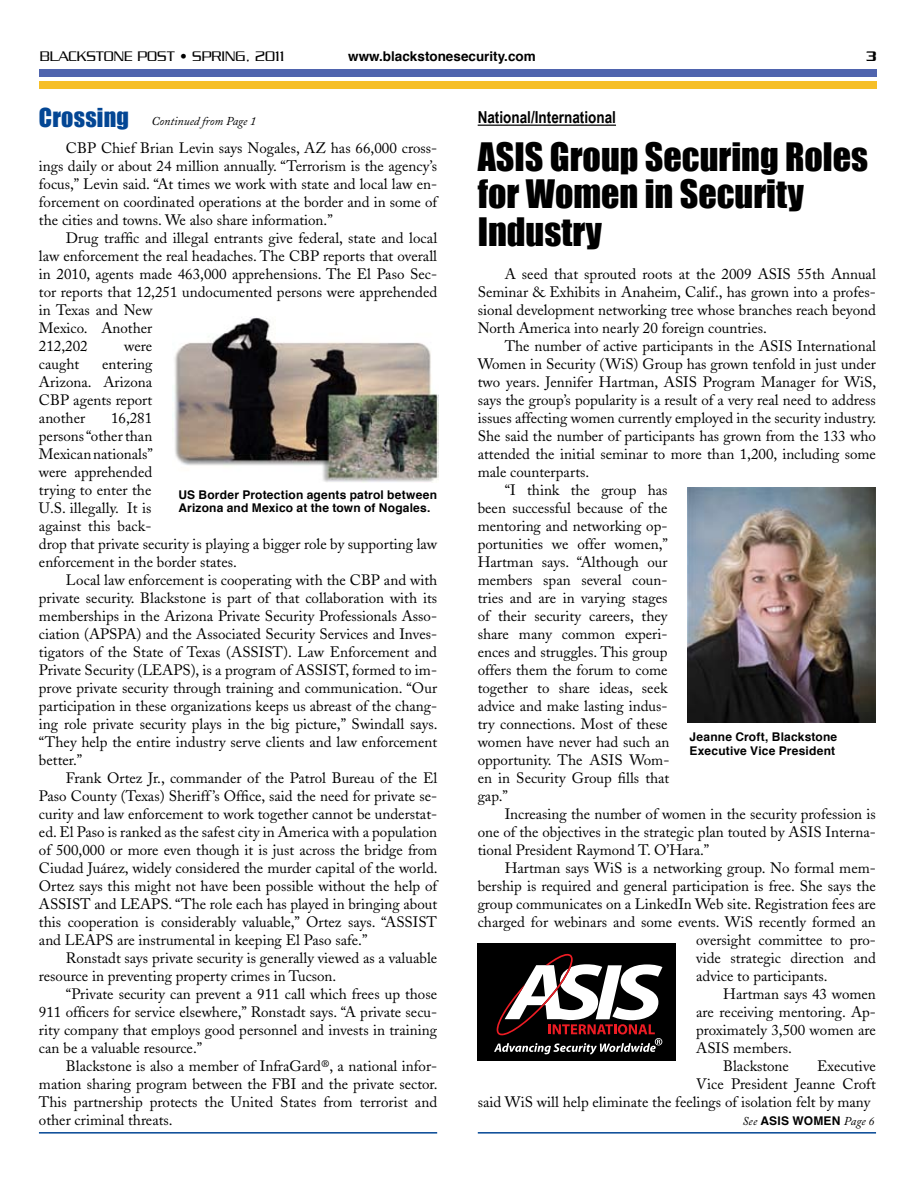
<style>
.page{position:relative;width:918px;height:1188px;background:#fff}
.page>*{position:absolute;margin:0;border:0;box-sizing:border-box;transform-origin:0 0}
.t1{font:36px/37.5px "Impact";color:#000}
.t2{font:700 16.5px "Arial Narrow";color:#000}
.t3{font:15px/18px "Adobe Caslon";color:#000;text-align:justify}
.t4{font:300 15px "Serpentine";color:#000}
.t5{font:500 15px "Serpentine";color:#000}
.t6{font:700 13.5px "Helvetica";color:#000}
.t7{font:700 12px/13.5px "Helvetica";letter-spacing:.015em;color:#000}
.t8{font:italic 12px "Adobe Caslon";color:#000}
.s1{font-family:"Impact";font-style:normal;font-size:24px;color:#034694}
.s2{font-family:"Adobe Caslon";font-weight:400;font-style:italic}
</style>
<div class="page">
<div style="left:40px;top:69px;width:837px;height:8px;background:#4f64ae"></div>
<div style="left:40px;top:81px;width:837px;height:8px;background:#f6bf28"></div>
<hr style="left:478px;top:1132px;width:398px;height:2px;background:#034694">
<hr style="left:39px;top:1132px;width:398px;height:2px;background:#034694">
<img style="left:174px;top:317px;width:265px;height:166px">
<hr style="left:478px;top:125px;width:138px;height:1px;background:#000">
<div style="left:478px;top:943px;width:198px;height:118px;background:#000"></div>
<svg style="left:494px;top:954px;width:168px;height:101px"></svg>
<img style="left:688px;top:487px;width:188px;height:235px">
<p class="t4" style="left:40px;top:48px;width:246px">BLACKSTONE POST • SPRING, 2011</p>
<p class="t6" style="left:348px;top:44px;width:189px">www.blackstonesecurity.com</p>
<p class="t5" style="left:866px;top:48px;width:12px">3</p>
<p class="t8" style="left:39px;top:115px;width:219px"><span class="s1">Crossing</span> Continued from Page 1</p>
<p class="t3" style="left:39px;top:139px;width:400px;text-indent:27px">CBP Chief Brian Levin says Nogales, AZ has 66,000 cross&shy;ings daily or about 24 million annually. “Terrorism is the agency’s focus,” Levin said. “At times we work with state and local law en&shy;forcement on coordinated operations at the border and in some of the cities and towns. We also share information.”</p>
<p class="t3" style="left:39px;top:229px;width:400px;text-align:left;text-indent:27px">Drug traffic and illegal entrants give federal, state and local law enforcement the real headaches. The CBP reports that overall in 2010, agents made 463,000 apprehensions. The El Paso Sec&shy;tor reports that 12,251 undocumented persons were apprehended in Texas and New<br>Mexico. Another<br>212,202</p>
<p class="t3" style="left:124px;top:337px;width:30px">were</p>
<p class="t3" style="left:39px;top:355px;width:42px">caught</p>
<p class="t3" style="left:39px;top:355px;width:115px;text-indent:63px">entering Arizona. Arizona CBP agents report another</p>
<p class="t3" style="left:39px;top:409px;width:400px;text-align:left;text-indent:72px">16,281<br>persons “other than<br>Mexican nationals”<br>were apprehended<br>trying to enter the<br>U.S. illegally. It is<br>against this back-<br>drop that private security is playing a bigger role by supporting law enforcement in the border states.</p>
<p class="t3" style="left:39px;top:571px;width:400px;text-indent:27px">Local law enforcement is cooperating with the CBP and with private security. Blackstone is part of that collaboration with its memberships in the Arizona Private Security Professionals Asso&shy;ciation (APSPA) and the Associated Security Services and Inves&shy;tigators of the State of Texas (ASSIST). Law Enforcement and Private Security (LEAPS), is a program of ASSIST, formed to im&shy;prove private security through training and communication. “Our participation in these organizations keeps us abreast of the chang&shy;ing role private security plays in the big picture,” Swindall says. “They help the entire industry serve clients and law enforcement better.”</p>
<p class="t3" style="left:39px;top:769px;width:400px;text-indent:27px">Frank Ortez Jr., commander of the Patrol Bureau of the El Paso County (Texas) Sheriff ’s Office, said the need for private se&shy;curity and law enforcement to work together cannot be understat&shy;ed. El Paso is ranked as the safest city in America with a population of 500,000 or more even though it is just across the bridge from Ciudad Juárez, widely considered the murder capital of the world.<br>Ortez says this might not have been possible without the help of ASSIST and LEAPS. “The role each has played in bringing about this cooperation is considerably valuable,” Ortez says. “ASSIST and LEAPS are instrumental in keeping El Paso safe.”</p>
<p class="t3" style="left:39px;top:949px;width:400px;text-indent:27px">Ronstadt says private security is generally viewed as a valuable resource in preventing property crimes in Tucson.</p>
<p class="t3" style="left:39px;top:985px;width:400px;text-indent:27px">“Private security can prevent a 911 call which frees up those 911 officers for service elsewhere,” Ronstadt says. “A private secu&shy;rity company that employs good personnel and invests in training can be a valuable resource.”</p>
<p class="t3" style="left:39px;top:1057px;width:400px;text-indent:27px">Blackstone is also a member of InfraGard®, a national infor&shy;mation sharing program between the FBI and the private sector.<br>This partnership protects the United States from terrorist and other criminal threats.</p>
<p class="t7" style="left:178px;top:487px;width:260px">US Border Protection agents patrol between<br>Arizona and Mexico at the town of Nogales.</p>
<p class="t2" style="left:478px;top:108px;width:140px">National/International</p>
<h1 class="t1" style="left:478px;top:138px;width:392px">ASIS Group Securing Roles for Women in Security<br>Industry</h1>
<p class="t3" style="left:478px;top:265px;width:400px;text-indent:27px">A seed that sprouted roots at the 2009 ASIS 55th Annual Seminar &amp; Exhibits in Anaheim, Calif., has grown into a profes&shy;sional development networking tree whose branches reach beyond North America into nearly 20 foreign countries.</p>
<p class="t3" style="left:505px;top:337px;width:373px">The number of active participants in the ASIS International</p>
<p class="t3" style="left:478px;top:355px;width:400px">Women in Security (WiS) Group has grown tenfold in just under</p>
<p class="t3" style="left:478px;top:373px;width:400px">two years. Jennifer Hartman, ASIS Program Manager for WiS,</p>
<p class="t3" style="left:478px;top:391px;width:400px">says the group’s popularity is a result of a very real need to address</p>
<p class="t3" style="left:478px;top:409px;width:400px">issues affecting women currently employed in the security industry.</p>
<p class="t3" style="left:478px;top:427px;width:400px">She said the number of participants has grown from the 133 who</p>
<p class="t3" style="left:478px;top:445px;width:400px">attended the initial seminar to more than 1,200, including some</p>
<p class="t3" style="left:478px;top:463px;width:113px">male counterparts.</p>
<p class="t3" style="left:505px;top:481px;width:164px">“I think the group has</p>
<p class="t3" style="left:478px;top:499px;width:191px">been successful because of the</p>
<p class="t3" style="left:478px;top:517px;width:191px">mentoring and networking op-</p>
<p class="t3" style="left:478px;top:535px;width:192px">portunities we offer women,”</p>
<p class="t3" style="left:478px;top:553px;width:191px">Hartman says. “Although our</p>
<p class="t3" style="left:478px;top:571px;width:191px">members span several coun-</p>
<p class="t3" style="left:478px;top:589px;width:191px">tries and are in varying stages</p>
<p class="t3" style="left:478px;top:607px;width:191px">of their security careers, they</p>
<p class="t3" style="left:478px;top:625px;width:191px">share many common experi-</p>
<p class="t3" style="left:478px;top:643px;width:191px">ences and struggles. This group</p>
<p class="t3" style="left:478px;top:661px;width:191px">offers them the forum to come</p>
<p class="t3" style="left:478px;top:679px;width:191px">together to share ideas, seek</p>
<p class="t3" style="left:478px;top:697px;width:191px">advice and make lasting indus-</p>
<p class="t3" style="left:478px;top:715px;width:191px">try connections. Most of these</p>
<p class="t3" style="left:478px;top:733px;width:193px">women have never had such an</p>
<p class="t3" style="left:478px;top:751px;width:193px">opportunity. The ASIS Wom-</p>
<p class="t3" style="left:478px;top:769px;width:193px">en in Security Group fills that</p>
<p class="t3" style="left:478px;top:787px;width:32px">gap.”</p>
<p class="t3" style="left:505px;top:805px;width:373px">Increasing the number of women in the security profession is</p>
<p class="t3" style="left:478px;top:823px;width:400px">one of the objectives in the strategic plan touted by ASIS Interna-</p>
<p class="t3" style="left:478px;top:841px;width:233px">tional President Raymond T. O’Hara.”</p>
<p class="t3" style="left:505px;top:859px;width:373px">Hartman says WiS is a networking group. No formal mem-</p>
<p class="t3" style="left:478px;top:877px;width:400px">bership is required and general participation is free. She says the</p>
<p class="t3" style="left:478px;top:895px;width:400px">group communicates on a LinkedIn Web site. Registration fees are</p>
<p class="t3" style="left:478px;top:913px;width:400px">charged for webinars and some events. WiS recently formed an</p>
<p class="t3" style="left:696px;top:931px;width:181px">oversight committee to pro-</p>
<p class="t3" style="left:696px;top:949px;width:181px">vide strategic direction and</p>
<p class="t3" style="left:696px;top:967px;width:133px">advice to participants.</p>
<p class="t3" style="left:723px;top:985px;width:154px">Hartman says 43 women</p>
<p class="t3" style="left:696px;top:1003px;width:181px">are receiving mentoring. Ap-</p>
<p class="t3" style="left:696px;top:1021px;width:181px">proximately 3,500 women are</p>
<p class="t3" style="left:696px;top:1039px;width:97px">ASIS members.</p>
<p class="t3" style="left:723px;top:1057px;width:67px">Blackstone</p>
<p class="t3" style="left:817px;top:1057px;width:60px">Executive</p>
<p class="t3" style="left:696px;top:1075px;width:181px">Vice President Jeanne Croft</p>
<p class="t3" style="left:478px;top:1093px;width:394px">said WiS will help eliminate the feelings of isolation felt by many</p>
<p class="t7" style="left:690px;top:730px;width:149px">Jeanne Croft, Blackstone<br>Executive Vice President</p>
<p class="t7" style="left:742px;top:1114px;width:134px"><span class="s2">See</span> ASIS WOMEN <span class="s2">Page 6</span></p>
</div>
